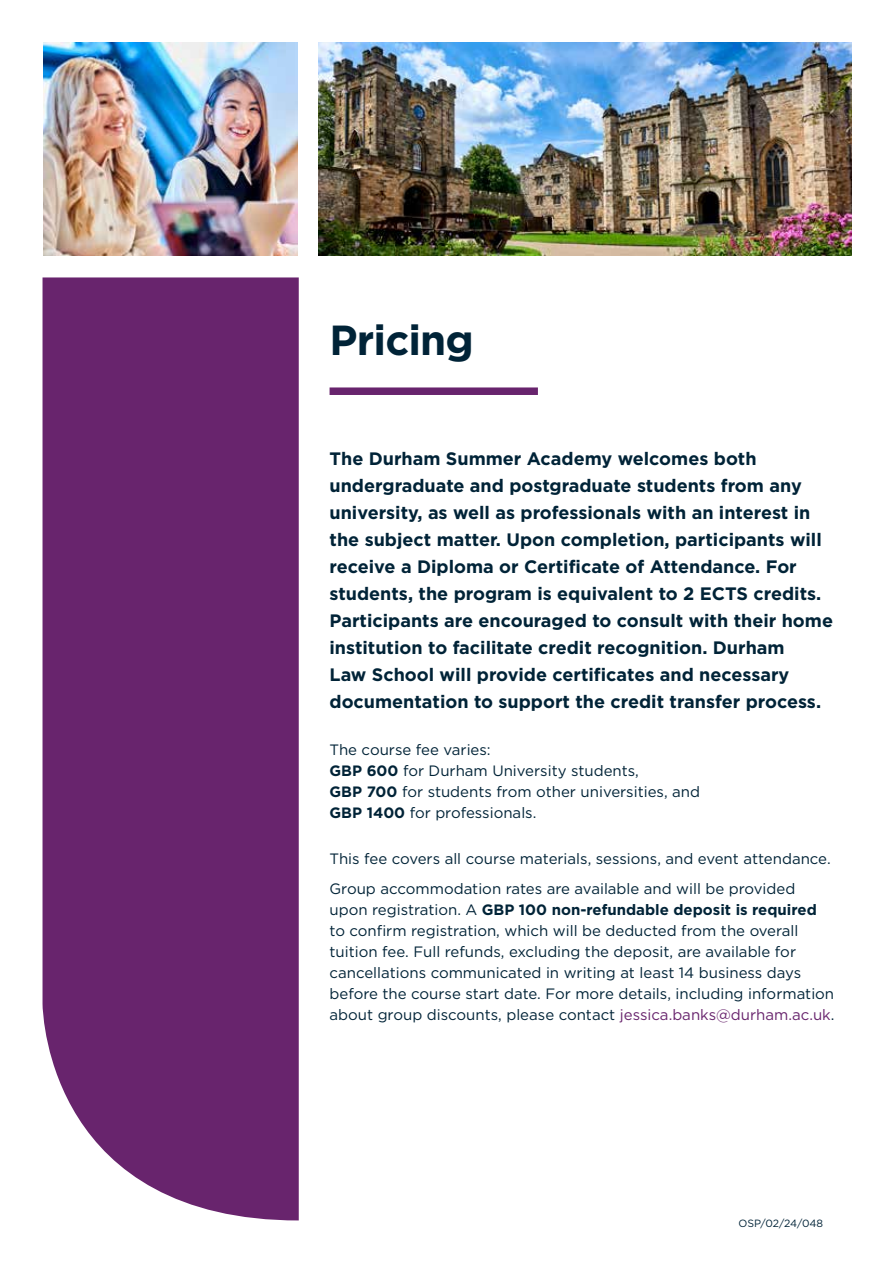
<style>
.page{position:relative;width:893px;height:1263px;background:#fff}
.page>*{position:absolute;margin:0;border:0;box-sizing:border-box;transform-origin:0 0}
.t1{font:700 42px "Gotham";letter-spacing:-.02em;color:#002337}
.t2{font:700 18px/27px "Gotham";color:#002337}
.t3{font:15px/21px "Gotham";color:#002337}
.t4{font:10.5px "Gotham";letter-spacing:-.005em;color:#002337}
.s1{font-weight:700}
.s2{color:#68246d}
</style>
<div class="page">
<div style="left:330px;top:387px;width:208px;height:8px;background:#68246d"></div>
<div style="left:43px;top:277px;width:256px;height:943px;background:#68246d"></div>
<img style="left:319px;top:43px;width:532px;height:212px">
<img style="left:44px;top:43px;width:254px;height:212px">
<h1 class="t1" style="left:330px;top:312px;width:146px">Pricing</h1>
<p class="t2" style="left:330px;top:445px;width:505px">The Durham Summer Academy welcomes both undergraduate and postgraduate students from any university, as well as professionals with an interest in the subject matter. Upon completion, participants will receive a Diploma or Certificate of Attendance. For students, the program is equivalent to 2 ECTS credits.<br>Participants are encouraged to consult with their home institution to facilitate credit recognition. Durham<br>Law School will provide certificates and necessary documentation to support the credit transfer process.</p>
<p class="t3" style="left:330px;top:738px;width:372px">The course fee varies:<br><span class="s1">GBP 600</span> for Durham University students,<br><span class="s1">GBP 700</span> for students from other universities, and <span class="s1">GBP 1400</span> for professionals.</p>
<p class="t3" style="left:330px;top:844px;width:503px;line-height:29.5px">This fee covers all course materials, sessions, and event attendance.<br>Group accommodation rates are available and will be provided</p>
<p class="t3" style="left:330px;top:899px;width:506px">upon registration. A <span class="s1">GBP 100 non-refundable deposit is required </span>to confirm registration, which will be deducted from the overall tuition fee. Full refunds, excluding the deposit, are available for cancellations communicated in writing at least 14 business days before the course start date. For more details, including information about group discounts, please contact <span class="s2">jessica.banks@durham.ac.uk</span>.</p>
<p class="t4" style="left:738px;top:1217px;width:86px">OSP/02/24/048</p>
</div>
